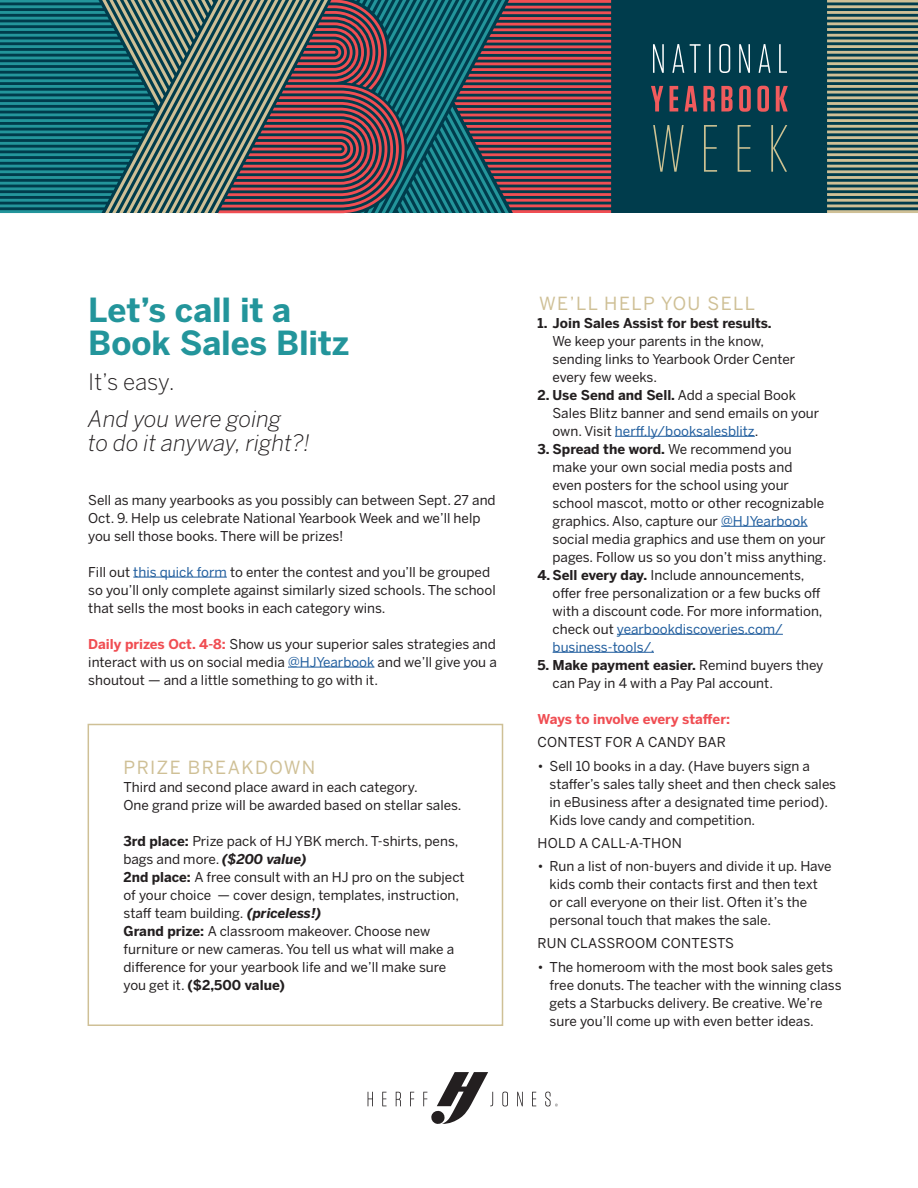
<style>
.page{position:relative;width:918px;height:1188px;background:#fff}
.page>*{position:absolute;margin:0;border:0;box-sizing:border-box;transform-origin:0 0}
.t1{font:700 33px/33px "Benton Sans";letter-spacing:-.005em;color:#23959b}
.t2{font:italic 300 22.5px/24px "Benton Sans";color:#231f20}
.t3{font:300 22.5px "Benton Sans";letter-spacing:-.005em;color:#231f20}
.t4{font:18px "Benton Sans";letter-spacing:.08em;color:#cfc096}
.t5{font:13.5px/18px "Benton Sans";color:#231f20}
.t6{font:13.5px "Benton Sans";letter-spacing:.02em;color:#231f20}
.t7{font:700 13.5px "Benton Sans";color:#231f20}
.t8{font:700 13.5px "Benton Sans";letter-spacing:-.005em;color:#f04e53}
.s1{color:#215e9e}
.s2{font-weight:700;color:#f04e53}
.s3{font-weight:700}
.s4{font-weight:700;font-style:italic}
</style>
<div class="page">
<svg style="left:368px;top:1072px;width:190px;height:52px"></svg>
<hr style="left:133px;top:577px;width:94px;height:1px;background:#215e9e">
<hr style="left:288px;top:667px;width:86px;height:1px;background:#215e9e">
<div style="left:88px;top:724px;width:415px;height:302px;border:2px solid #cfc096"></div>
<hr style="left:615px;top:436px;width:140px;height:1px;background:#215e9e">
<hr style="left:721px;top:526px;width:87px;height:1px;background:#215e9e">
<hr style="left:617px;top:634px;width:166px;height:1px;background:#215e9e">
<hr style="left:553px;top:652px;width:101px;height:1px;background:#215e9e">
<div style="left:0;top:0;width:918px;height:213px;background:#003c4c"></div>
<svg style="left:653px;top:125px;width:134px;height:47px"></svg>
<svg style="left:651px;top:86px;width:137px;height:26px"></svg>
<svg style="left:653px;top:44px;width:134px;height:29px"></svg>
<svg style="left:827px;top:0;width:91px;height:213px"></svg>
<svg style="left:441px;top:0;width:171px;height:213px"></svg>
<svg style="left:156px;top:0;width:285px;height:213px"></svg>
<svg style="left:454px;top:0;width:157px;height:213px"></svg>
<svg style="left:0;top:0;width:156px;height:213px"></svg>
<h1 class="t1" style="left:88px;top:294px;width:262px">Let’s call it a<br>Book Sales Blitz</h1>
<h2 class="t3" style="left:88px;top:368px;width:88px">It’s easy.</h2>
<h2 class="t2" style="left:88px;top:407px;width:224px">And you were going<br>to do it anyway, right?!</h2>
<p class="t5" style="left:88px;top:491px;width:409px">Sell as many yearbooks as you possibly can between Sept. 27 and<br>Oct. 9. Help us celebrate National Yearbook Week and we’ll help you sell those books. There will be prizes!</p>
<p class="t5" style="left:88px;top:563px;width:409px">Fill out <span class="s1">this quick form</span> to enter the contest and you’ll be grouped so you’ll only complete against similarly sized schools. The school that sells the most books in each category wins.</p>
<p class="t5" style="left:88px;top:635px;width:410px;text-align:justify"><span class="s2">Daily prizes Oct. 4-8:</span> Show us your superior sales strategies and interact with us on social media <span class="s1">@HJYearbook</span> and we’ll give you a shoutout — and a little something to go with it.</p>
<h3 class="t4" style="left:124px;top:757px;width:193px">PRIZE BREAKDOWN</h3>
<p class="t5" style="left:124px;top:778px;width:339px">Third and second place award in each category.<br>One grand prize will be awarded based on stellar sales.</p>
<p class="t5" style="left:124px;top:832px;width:343px"><span class="s3">3rd place:</span> Prize pack of HJ YBK merch. T-shirts, pens, bags and more. <span class="s4">($200 value)<br></span><span class="s3">2nd place:</span> A free consult with an HJ pro on the subject of your choice — cover design, templates, instruction, staff team building. <span class="s4">(priceless!)<br></span><span class="s3">Grand prize:</span> A classroom makeover. Choose new furniture or new cameras. You tell us what will make a difference for your yearbook life and we’ll make sure you get it. <span class="s3">($2,500 value)</span></p>
<h3 class="t4" style="left:539px;top:293px;width:218px">WE’LL HELP YOU SELL</h3>
<p class="t7" style="left:538px;top:315px;width:236px">1. Join Sales Assist for best results.</p>
<p class="t5" style="left:553px;top:332px;width:244px">We keep your parents in the know, sending links to Yearbook Order Center every few weeks.</p>
<p class="t5" style="left:553px;top:386px;width:268px;text-indent:-15px"><span class="s3">2. Use Send and Sell.</span> Add a special Book<br>Sales Blitz banner and send emails on your own. Visit <span class="s1">herff.ly/booksalesblitz</span>.</p>
<p class="t5" style="left:553px;top:440px;width:275px;text-indent:-15px"><span class="s3">3. Spread the word.</span> We recommend you make your own social media posts and<br>even posters for the school using your school mascot, motto or other recognizable graphics. Also, capture our <span class="s1">@HJYearbook </span>social media graphics and use them on your pages. Follow us so you don’t miss anything.</p>
<p class="t5" style="left:553px;top:566px;width:272px;text-indent:-15px"><span class="s3">4. Sell every day.</span> Include announcements, offer free personalization or a few bucks off with a discount code. For more information, check out <span class="s1">yearbookdiscoveries.com/ business-tools/.</span></p>
<p class="t5" style="left:553px;top:656px;width:272px;text-indent:-15px"><span class="s3">5. Make payment easier.</span> Remind buyers they can Pay in 4 with a Pay Pal account.</p>
<p class="t8" style="left:538px;top:711px;width:194px">Ways to involve every staffer:</p>
<p class="t5" style="left:538px;top:734px;width:190px">CONTEST FOR A CANDY BAR</p>
<p class="t5" style="left:550px;top:757px;width:288px;text-indent:-12px">• Sell 10 books in a day. (Have buyers sign a staffer’s sales tally sheet and then check sales in eBusiness after a designated time period).<br>Kids love candy and competition.</p>
<p class="t6" style="left:538px;top:835px;width:146px">HOLD A CALL-A-THON</p>
<p class="t5" style="left:550px;top:857px;width:284px;text-indent:-12px">• Run a list of non-buyers and divide it up. Have kids comb their contacts first and then text or call everyone on their list. Often it’s the personal touch that makes the sale.</p>
<p class="t6" style="left:538px;top:935px;width:198px">RUN CLASSROOM CONTESTS</p>
<p class="t5" style="left:550px;top:958px;width:294px;text-indent:-12px">• The homeroom with the most book sales gets free donuts. The teacher with the winning class gets a Starbucks delivery. Be creative. We’re sure you’ll come up with even better ideas.</p>
</div>
